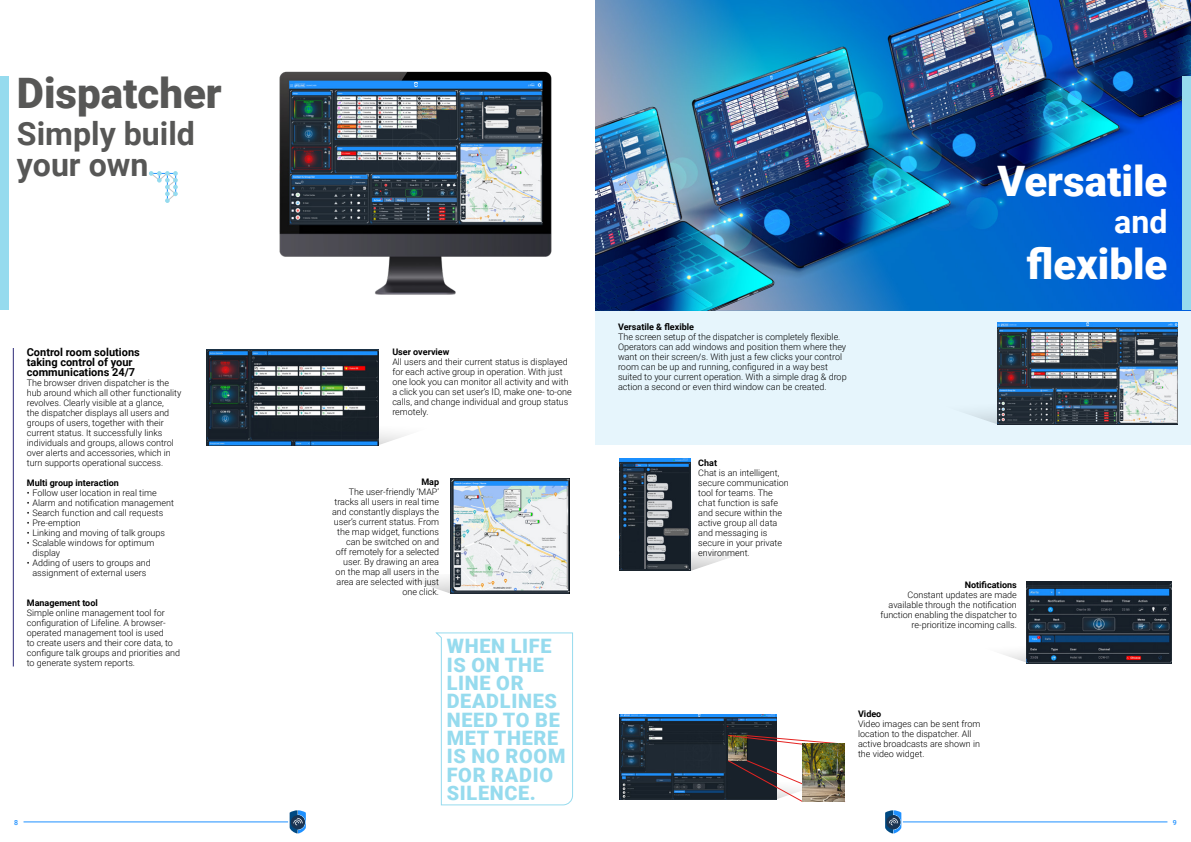
<style>
.page{position:relative;width:1191px;height:842px;background:#fff}
.page>*{position:absolute;margin:0;border:0;box-sizing:border-box;transform-origin:0 0}
.t1{font:900 42px/82.6px "Roboto";color:#fff;text-align:right}
.t2{font:900 42px "Roboto";color:#575756}
.t3{font:700 32.1px/30.3px "Roboto";color:#575756}
.t4{font:700 32.1px "Roboto";color:#fff}
.t5{font:900 19.9px/18.3px "Roboto";letter-spacing:.035em;color:#96dbee}
.t6{font:700 11px/10px "Roboto";color:#000}
.t7{font:300 9px/10px "Roboto";color:#000}
.t8{font:700 9px "Roboto";color:#000}
.t9{font:500 7px "Roboto";color:#1e90ff}
</style>
<div class="page">
<div style="left:610px;top:544px;width:148px;height:27px;background:#000;opacity:.75"></div>
<div style="left:383px;top:567px;width:196px;height:27px;background:#000;opacity:.75"></div>
<img style="left:595px;top:0;width:596px;height:310px">
<div style="left:1182px;top:77px;width:9px;height:233px;background:#96dbee"></div>
<div style="left:595px;top:310px;width:596px;height:135px;background:#e6f5fc"></div>
<div style="left:0;top:77px;width:9px;height:233px;background:#96dbee"></div>
<img style="left:279px;top:71px;width:273px;height:224px">
<svg style="left:149px;top:171px;width:29px;height:32px"></svg>
<img style="left:619px;top:459px;width:71px;height:112px">
<div style="left:928px;top:397px;width:258px;height:28px;background:#000;opacity:.75"></div>
<img style="left:998px;top:322px;width:179px;height:102px">
<div style="left:968px;top:639px;width:212px;height:24px;background:#000;opacity:.75"></div>
<img style="left:1026px;top:581px;width:145px;height:82px">
<div style="left:197px;top:419px;width:247px;height:26px;background:#000;opacity:.75"></div>
<img style="left:206px;top:350px;width:172px;height:95px">
<img style="left:619px;top:715px;width:157px;height:45px">
<svg style="left:435px;top:632px;width:138px;height:174px"></svg>
<img style="left:451px;top:478px;width:119px;height:116px">
<hr style="left:13px;top:348px;width:1px;height:318px;background:#2d2a77">
<img style="left:728px;top:744px;width:19px;height:16px">
<svg style="left:728px;top:735px;width:117px;height:9px"></svg>
<svg style="left:619px;top:760px;width:183px;height:42px"></svg>
<img style="left:802px;top:744px;width:43px;height:58px">
<svg style="left:885px;top:810px;width:16px;height:23px"></svg>
<svg style="left:290px;top:810px;width:16px;height:23px"></svg>
<hr style="left:903px;top:822px;width:264px;height:1px;background:#1e90ff">
<hr style="left:24px;top:822px;width:264px;height:1px;background:#1e90ff">
<h1 class="t2" style="left:17px;top:64px;width:206px">Dispatcher</h1>
<h2 class="t3" style="left:17px;top:118px;width:180px">Simply build your own</h2>
<p class="t6" style="left:27px;top:347px;width:115px">Control room solutions taking control of your communications 24/7</p>
<p class="t7" style="left:27px;top:378px;width:156px">The browser driven dispatcher is the hub around which all other functionality revolves. Clearly visible at a glance,<br>the dispatcher displays all users and groups of users, together with their current status. It successfully links individuals and groups, allows control over alerts and accessories, which in turn supports operational success.</p>
<p class="t8" style="left:27px;top:477px;width:94px">Multi group interaction</p>
<p class="t7" style="left:27px;top:488px;width:131px">• Follow user location in real time</p>
<p class="t7" style="left:27px;top:498px;width:149px">• Alarm and notification management</p>
<p class="t7" style="left:27px;top:508px;width:138px">• Search function and call requests</p>
<p class="t7" style="left:27px;top:518px;width:55px">• Pre-emption</p>
<p class="t7" style="left:27px;top:528px;width:140px">• Linking and moving of talk groups</p>
<p class="t7" style="left:32px;top:538px;width:123px;text-indent:-6px">• Scalable windows for optimum display</p>
<p class="t7" style="left:27px;top:558px;width:126px;text-align:center">• Adding of users to groups and assignment of external users</p>
<p class="t8" style="left:27px;top:597px;width:73px">Management tool</p>
<p class="t7" style="left:27px;top:608px;width:155px">Simple online management tool for configuration of Lifeline. A browser&shy;operated management tool is used<br>to create users and their core data, to configure talk groups and priorities and to generate system reports.</p>
<p class="t8" style="left:392px;top:345px;width:59px">User overview</p>
<p class="t7" style="left:392px;top:356px;width:181px">All users and their current status is displayed for each active group in operation. With just one look you can monitor all activity and with a click you can set user’s ID, make one- to-one calls, and change individual and group status remotely.</p>
<p class="t8" style="left:421px;top:475px;width:19px">Map</p>
<p class="t7" style="left:332px;top:486px;width:109px;text-align:right">The user-friendly ‘MAP’ tracks all users in real time and constantly displays the user’s current status. From the map widget, functions can be switched on and<br>off remotely for a selected user. By drawing an area on the map all users in the area are selected with just one click.</p>
<h3 class="t5" style="left:447px;top:636px;width:120px">WHEN LIFE<br>IS ON THE<br>LINE OR<br>DEADLINES<br>NEED TO BE<br>MET THERE<br>IS NO ROOM<br>FOR RADIO<br>SILENCE.</h3>
<p class="t8" style="left:618px;top:320px;width:78px">Versatile &amp; flexible</p>
<p class="t7" style="left:618px;top:331px;width:230px">The screen setup of the dispatcher is completely flexible.<br>Operators can add windows and position them where they want on their screen/s. With just a few clicks your control room can be up and running, configured in a way best suited to your current operation. With a simple drag &amp; drop action a second or even third window can be created.</p>
<p class="t8" style="left:698px;top:456px;width:20px">Chat</p>
<p class="t7" style="left:698px;top:467px;width:92px">Chat is an intelligent, secure communication tool for teams. The chat function is safe and secure within the active group all data and messaging is secure in your private environment.</p>
<h1 class="t1" style="left:997px;top:138px;width:171px">Versatile flexible</h1>
<h2 class="t4" style="left:1114px;top:199px;width:55px">and</h2>
<p class="t8" style="left:964px;top:578px;width:54px">Notifications</p>
<p class="t7" style="left:880px;top:589px;width:138px;text-align:right">Constant updates are made available through the notification function enabling the dispatcher to re-prioritize incoming calls.</p>
<p class="t8" style="left:858px;top:708px;width:25px">Video</p>
<p class="t7" style="left:858px;top:718px;width:124px">Video images can be sent from location to the dispatcher. All active broadcasts are shown in the video widget.</p>
<p class="t9" style="left:14px;top:817px;width:5px">8</p>
<p class="t9" style="left:1173px;top:817px;width:5px">9</p>
</div>
